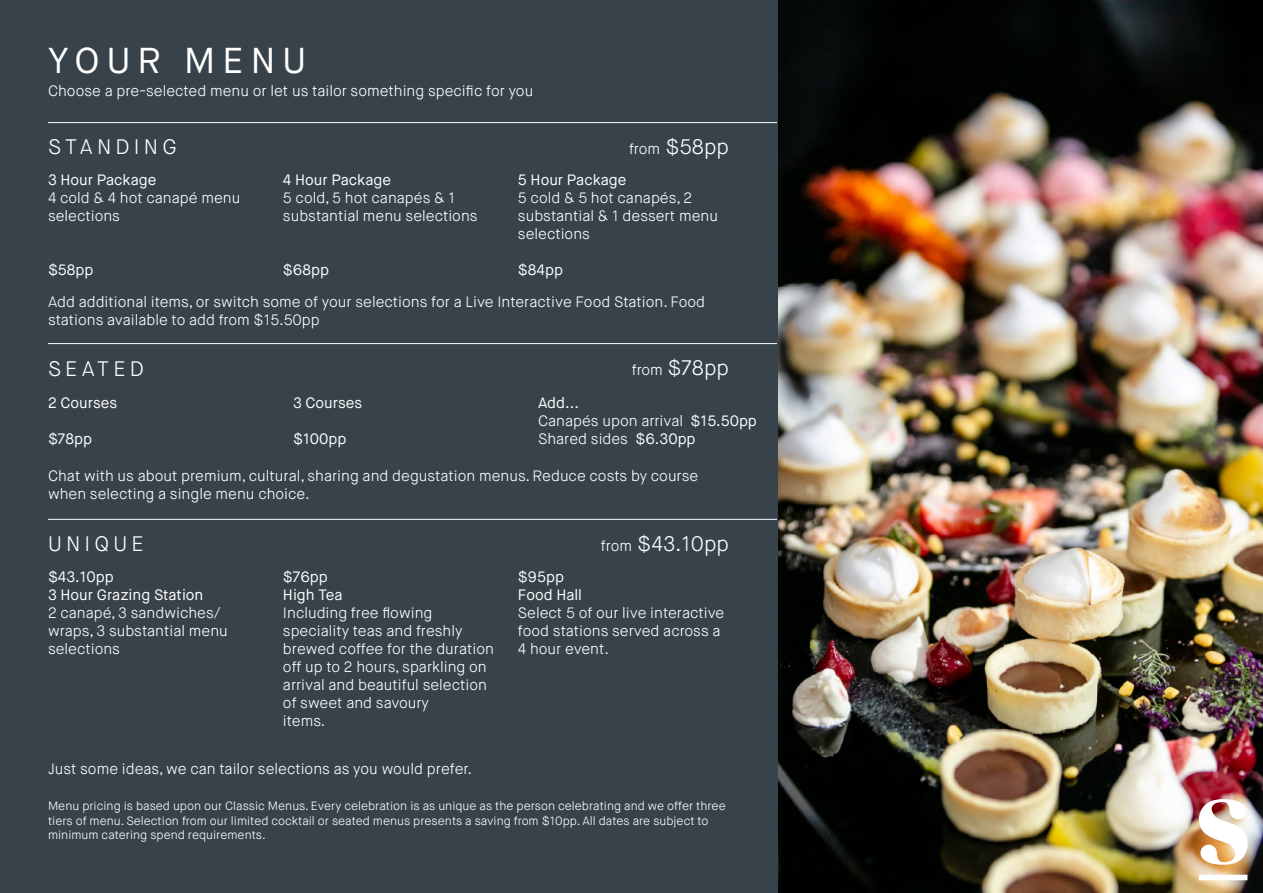
<style>
.page{position:relative;width:1263px;height:893px;background:#fff}
.page>*{position:absolute;margin:0;border:0;box-sizing:border-box;transform-origin:0 0}
.t1{font:36px "Maison Neue";letter-spacing:.2em;color:#fff}
.t2{font:300 21px "Maison Neue";letter-spacing:.2em;color:#fff}
.t3{font:300 15px/18px "Maison Neue";color:#fff}
.t4{font:15px/18px "Maison Neue";color:#fff}
.t5{font:300 12px/14.4px "Maison Neue";color:#fff}
.s1{font-size:15px}
.s2{font-weight:400}
</style>
<div class="page">
<img style="left:777px;top:0;width:486px;height:893px">
<div style="left:0;top:0;width:777px;height:893px;background:#37424a"></div>
<img style="left:1199px;top:799px;width:49px;height:81px">
<hr style="left:48px;top:122px;width:729px;height:1px;background:#fff">
<hr style="left:48px;top:519px;width:729px;height:1px;background:#fff">
<hr style="left:48px;top:343px;width:729px;height:1px;background:#fff">
<h1 class="t1" style="left:48px;top:38px;width:260px">YOUR MENU</h1>
<p class="t3" style="left:48px;top:82px;width:487px">Choose a pre-selected menu or let us tailor something specific for you</p>
<h2 class="t2" style="left:48px;top:134px;width:130px">STANDING</h2>
<h2 class="t2" style="left:629px;top:134px;width:101px"><span class="s1">from</span> $58pp</h2>
<p class="t4" style="left:48px;top:171px;width:110px">3 Hour Package</p>
<p class="t3" style="left:48px;top:189px;width:194px">4 cold &amp; 4 hot canapé menu selections</p>
<p class="t4" style="left:48px;top:261px;width:47px">$58pp</p>
<p class="t4" style="left:283px;top:171px;width:110px">4 Hour Package</p>
<p class="t3" style="left:283px;top:189px;width:196px">5 cold, 5 hot canapés &amp; 1 substantial menu selections</p>
<p class="t4" style="left:283px;top:261px;width:48px">$68pp</p>
<p class="t4" style="left:518px;top:171px;width:110px">5 Hour Package</p>
<p class="t3" style="left:518px;top:189px;width:202px">5 cold &amp; 5 hot canapés, 2 substantial &amp; 1 dessert menu selections</p>
<p class="t4" style="left:518px;top:261px;width:47px">$84pp</p>
<p class="t3" style="left:48px;top:293px;width:659px">Add additional items, or switch some of your selections for a Live Interactive Food Station. Food stations available to add from $15.50pp</p>
<h2 class="t2" style="left:48px;top:356px;width:98px">SEATED</h2>
<h2 class="t2" style="left:632px;top:355px;width:99px"><span class="s1">from</span> $78pp</h2>
<p class="t4" style="left:48px;top:394px;width:71px">2 Courses</p>
<p class="t4" style="left:48px;top:430px;width:46px">$78pp</p>
<p class="t4" style="left:293px;top:394px;width:71px">3 Courses</p>
<p class="t4" style="left:293px;top:430px;width:55px">$100pp</p>
<p class="t3" style="left:538px;top:394px;width:220px"><span class="s2">Add...<br></span>Canapés upon arrival <span class="s2">$15.50pp<br></span>Shared sides <span class="s2">$6.30pp</span></p>
<p class="t3" style="left:48px;top:467px;width:652px">Chat with us about premium, cultural, sharing and degustation menus. Reduce costs by course when selecting a single menu choice.</p>
<h2 class="t2" style="left:48px;top:531px;width:97px">UNIQUE</h2>
<h2 class="t2" style="left:601px;top:531px;width:130px"><span class="s1">from</span> $43.10pp</h2>
<p class="t4" style="left:48px;top:568px;width:157px">$43.10pp<br>3 Hour Grazing Station</p>
<p class="t3" style="left:48px;top:604px;width:181px">2 canapé, 3 sandwiches/ wraps, 3 substantial menu selections</p>
<p class="t4" style="left:283px;top:568px;width:61px">$76pp<br>High Tea</p>
<p class="t3" style="left:283px;top:604px;width:212px">Including free flowing speciality teas and freshly brewed coffee for the duration off up to 2 hours, sparkling on arrival and beautiful selection of sweet and savoury<br>items.</p>
<p class="t3" style="left:48px;top:760px;width:426px">Just some ideas, we can tailor selections as you would prefer.</p>
<p class="t4" style="left:518px;top:568px;width:66px">$95pp<br>Food Hall</p>
<p class="t3" style="left:518px;top:604px;width:208px">Select 5 of our live interactive food stations served across a<br>4 hour event.</p>
<p class="t5" style="left:48px;top:799px;width:679px">Menu pricing is based upon our Classic Menus. Every celebration is as unique as the person celebrating and we offer three tiers of menu. Selection from our limited cocktail or seated menus presents a saving from $10pp. All dates are subject to minimum catering spend requirements.</p>
</div>
